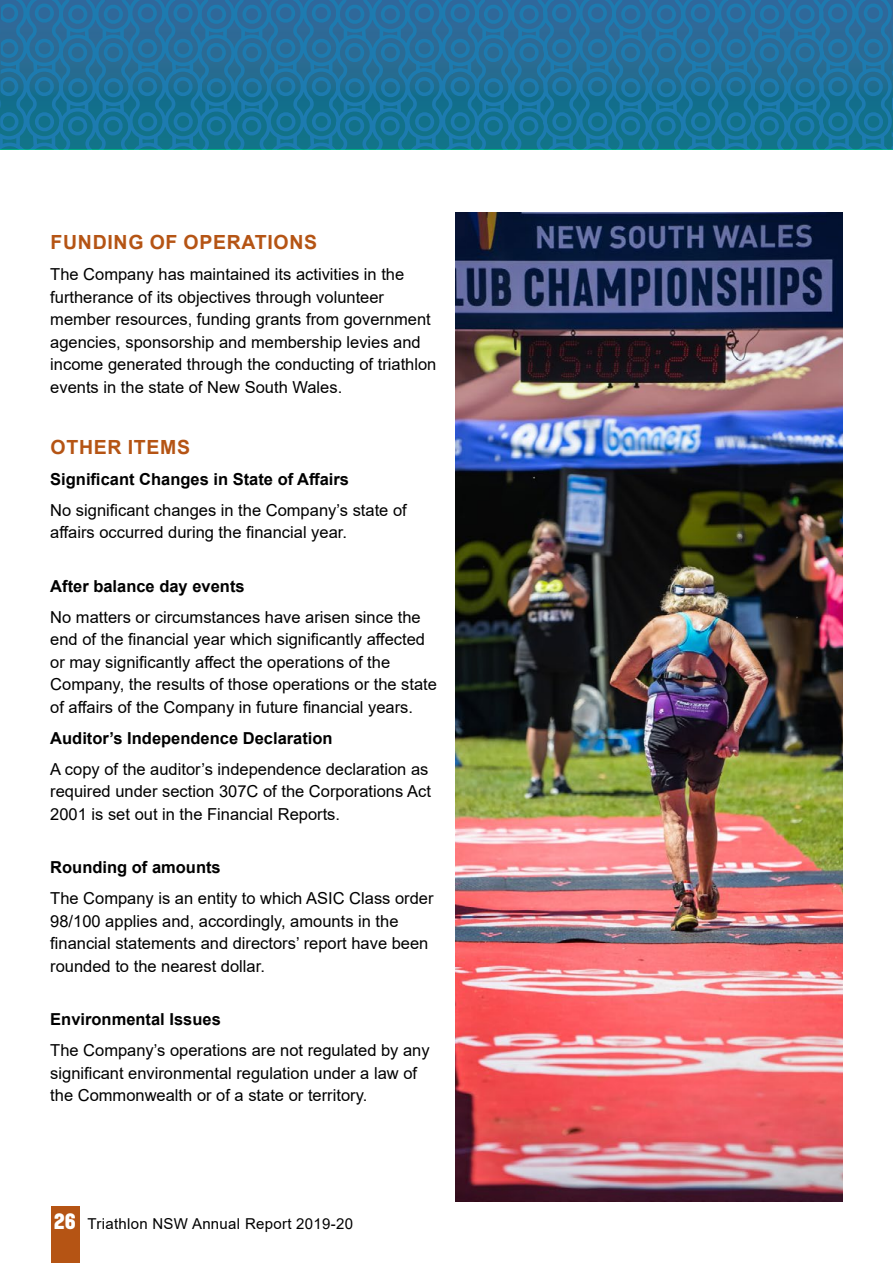
<style>
.page{position:relative;width:893px;height:1263px;background:#fff}
.page>*{position:absolute;margin:0;border:0;box-sizing:border-box;transform-origin:0 0}
.t1{font:700 19.5px "Arial";letter-spacing:.035em;color:#b55414}
.t2{font:16.5px/22.5px "Arial";color:#000}
.t3{font:700 16.5px "Arial";color:#000}
.t4{font:15px "Arial";letter-spacing:.02em;color:#000}
.s1{font-family:"Kapra Neue";font-weight:700;font-size:22.5px;color:#fff}
</style>
<div class="page">
<div style="left:51px;top:1206px;width:29px;height:57px;background:#b55414"></div>
<svg style="left:0;top:1px;width:893px;height:148px;background:#1f729c"></svg>
<img style="left:455px;top:213px;width:388px;height:988px">
<p class="t1" style="left:51px;top:229px;width:15px">Fund</p>
<p class="t1" style="left:108px;top:229px;width:91px">ing of operat</p>
<p class="t1" style="left:267px;top:229px;width:22px">ions</p>
<p class="t2" style="left:50px;top:263px;width:388px">The Company has maintained its activities in the furtherance of its objectives through volunteer member resources, funding grants from government agencies, sponsorship and membership levies and income generated through the conducting of triathlon events in the state of New South Wales.</p>
<p class="t1" style="left:51px;top:433px;width:31px">Other</p>
<p class="t1" style="left:128px;top:433px;width:21px">items</p>
<p class="t3" style="left:50px;top:467px;width:300px">Significant Changes in State of Affairs</p>
<p class="t2" style="left:50px;top:499px;width:358px">No significant changes in the Company’s state of affairs occurred during the financial year.</p>
<p class="t3" style="left:50px;top:574px;width:196px">After balance day events</p>
<p class="t2" style="left:50px;top:606px;width:388px">No matters or circumstances have arisen since the end of the financial year which significantly affected or may significantly affect the operations of the Company, the results of those operations or the state of affairs of the Company in future financial years.</p>
<p class="t3" style="left:50px;top:726px;width:284px">Auditor’s Independence Declaration</p>
<p class="t2" style="left:50px;top:758px;width:382px">A copy of the auditor’s independence declaration as required under section 307C of the Corporations Act<br>2001 is set out in the Financial Reports.</p>
<p class="t3" style="left:50px;top:856px;width:172px">Rounding of amounts</p>
<p class="t2" style="left:50px;top:887px;width:385px">The Company is an entity to which ASIC Class order 98/100 applies and, accordingly, amounts in the financial statements and directors’ report have been rounded to the nearest dollar.</p>
<p class="t3" style="left:50px;top:1008px;width:172px">Environmental Issues</p>
<p class="t2" style="left:50px;top:1039px;width:381px">The Company’s operations are not regulated by any significant environmental regulation under a law of the Commonwealth or of a state or territory.</p>
<p class="t4" style="left:54px;top:1213px;width:301px"><span class="s1">26</span> Triathlon NSW Annual Report 2019-20</p>
</div>
